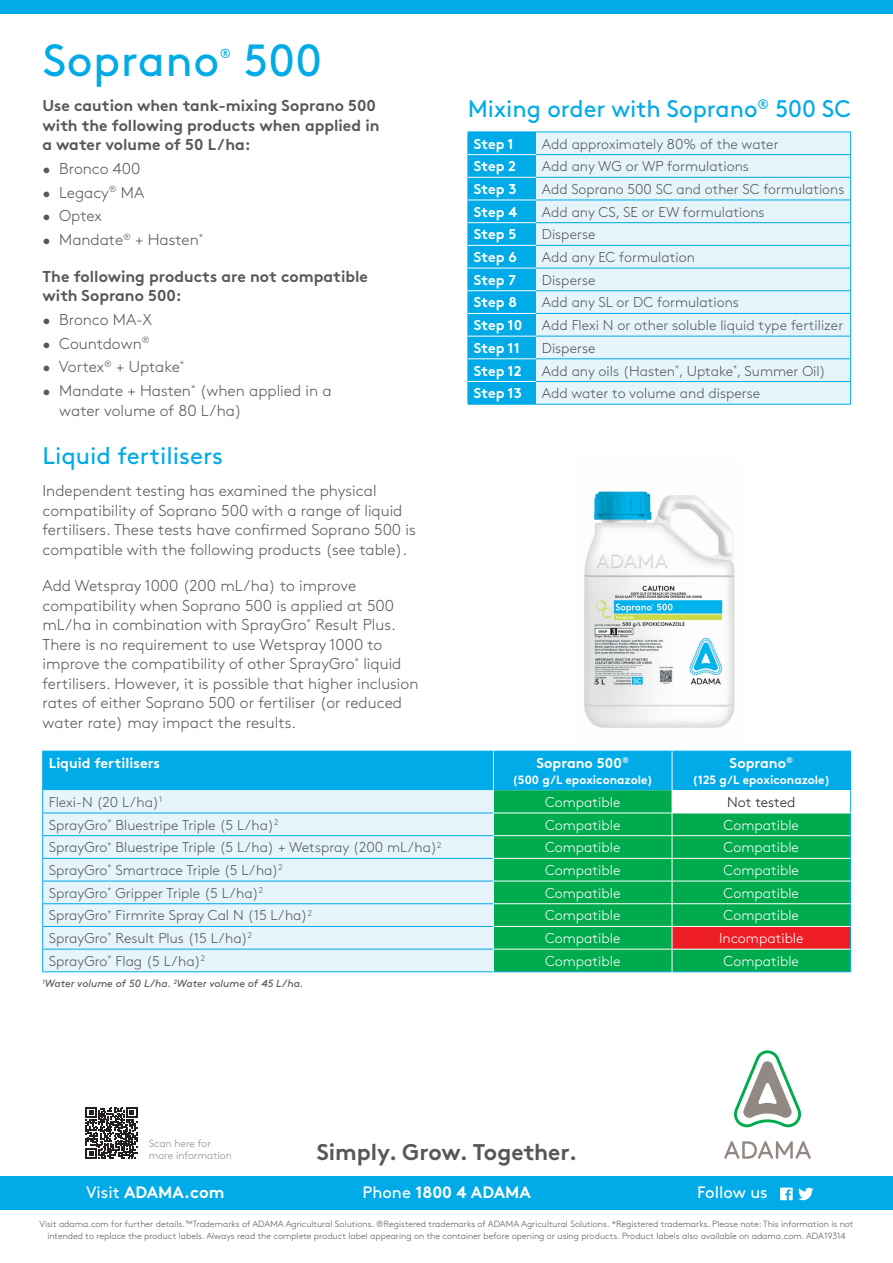
<style>
.page{position:relative;width:893px;height:1263px;background:#fff}
.page>*{position:absolute;margin:0;border:0;box-sizing:border-box;transform-origin:0 0}
.t1{font:45px "Brown Std";letter-spacing:.01em;color:#00abe7}
.t2{font:24px "Brown Std";color:#00abe7}
.t3{font:700 22.8px "Brown Std";color:#57585a}
.t4{font:700 16.5px "Brown Std";color:#fff}
.t5{font:16.5px "Brown Std";color:#fff}
.t6{font:300 15.75px/19.5px "Brown Std";color:#57585a}
.t7{font:700 15.75px/19.5px "Brown Std";color:#57585a}
.t8{font:300 14.25px "Brown Std";color:#57585a}
.t9{font:300 14.25px "Brown Std";color:#fff}
.t10{font:700 14.25px "Brown Std";color:#fff}
.t11{font:300 14.25px "Brown Std";color:#231f20}
.t12{font:13.35px "Brown Std";color:#00abe7}
.t13{font:700 12px "Brown Std";color:#fff}
.t14{font:italic 10.5px "Brown Std";letter-spacing:-.005em;color:#57585a}
.t15{font:300 10.5px/12px "Brown Std";color:#928884}
.t16{font:300 9px/12px "Brown Std";color:#57585a;text-align:center}
.s1{font-weight:400}
</style>
<div class="page">
<img style="left:584px;top:491px;width:151px;height:237px">
<svg style="left:86px;top:1107px;width:51px;height:52px"></svg>
<svg style="left:42px;top:751px;width:809px;height:221px;background:#73cbbd"></svg>
<div style="left:0;top:0;width:893px;height:14px;background:#00abe7"></div>
<div style="left:0;top:1176px;width:893px;height:33px;background:#00abe7"></div>
<svg style="left:734px;top:1050px;width:67px;height:77px"></svg>
<svg style="left:724px;top:1141px;width:87px;height:18px"></svg>
<svg style="left:780px;top:1187px;width:33px;height:13px"></svg>
<div style="left:536px;top:133px;width:314px;height:271px;background:#e6f4fb"></div>
<hr style="left:536px;top:132px;width:315px;height:1px;background:#00abe7">
<hr style="left:536px;top:154px;width:315px;height:1px;background:#00abe7">
<hr style="left:536px;top:177px;width:315px;height:1px;background:#00abe7">
<hr style="left:536px;top:200px;width:315px;height:1px;background:#00abe7">
<hr style="left:536px;top:222px;width:315px;height:1px;background:#00abe7">
<hr style="left:536px;top:245px;width:315px;height:1px;background:#00abe7">
<hr style="left:536px;top:268px;width:315px;height:1px;background:#00abe7">
<hr style="left:536px;top:290px;width:315px;height:1px;background:#00abe7">
<hr style="left:536px;top:313px;width:315px;height:1px;background:#00abe7">
<hr style="left:536px;top:336px;width:315px;height:1px;background:#00abe7">
<hr style="left:536px;top:359px;width:315px;height:1px;background:#00abe7">
<div style="left:468px;top:132px;width:68px;height:272px;background:#00abe7"></div>
<hr style="left:536px;top:381px;width:315px;height:1px;background:#00abe7">
<svg style="left:850px;top:132px;width:1px;height:272px"></svg>
<hr style="left:468px;top:404px;width:68px;height:1px;background:#00abe7">
<hr style="left:536px;top:404px;width:315px;height:1px;background:#00abe7">
<hr style="left:468px;top:154px;width:68px;height:1px;background:#fff">
<hr style="left:468px;top:177px;width:68px;height:1px;background:#fff">
<hr style="left:468px;top:200px;width:68px;height:1px;background:#fff">
<hr style="left:468px;top:222px;width:68px;height:1px;background:#fff">
<hr style="left:468px;top:245px;width:68px;height:1px;background:#fff">
<hr style="left:468px;top:268px;width:68px;height:1px;background:#fff">
<hr style="left:468px;top:290px;width:68px;height:1px;background:#fff">
<hr style="left:468px;top:313px;width:68px;height:1px;background:#fff">
<hr style="left:468px;top:336px;width:68px;height:1px;background:#fff">
<hr style="left:468px;top:358px;width:68px;height:1px;background:#fff">
<hr style="left:468px;top:381px;width:68px;height:1px;background:#fff">
<h1 class="t1" style="left:43px;top:34px;width:178px">Soprano</h1>
<p class="t12" style="left:220px;top:46px;width:13px">®</p>
<h1 class="t1" style="left:244px;top:34px;width:80px">500</h1>
<p class="t7" style="left:43px;top:96px;width:339px">Use caution when tank-mixing Soprano 500 with the following products when applied in a water volume of 50 L/ha:</p>
<p class="t6" style="left:43px;top:159px;width:99px">• Bronco 400</p>
<p class="t6" style="left:43px;top:183px;width:103px">• Legacy<sup>®</sup> MA</p>
<p class="t6" style="left:43px;top:206px;width:61px">• Optex</p>
<p class="t6" style="left:43px;top:230px;width:162px">• Mandate<sup>®</sup> + Hasten<sup>*</sup></p>
<p class="t7" style="left:43px;top:266px;width:327px">The following products are not compatible with Soprano 500:</p>
<p class="t6" style="left:43px;top:310px;width:111px">• Bronco MA-X</p>
<p class="t6" style="left:43px;top:334px;width:109px">• Countdown<sup>®</sup></p>
<p class="t6" style="left:43px;top:357px;width:143px">• Vortex<sup>®</sup> + Uptake<sup>*</sup></p>
<p class="t6" style="left:59px;top:381px;width:274px;text-indent:-17px">• Mandate + Hasten<sup>*</sup> (when applied in a water volume of 80 L/ha)</p>
<h2 class="t2" style="left:43px;top:442px;width:182px">Liquid fertilisers</h2>
<p class="t6" style="left:43px;top:481px;width:375px">Independent testing has examined the physical compatibility of Soprano 500 with a range of liquid fertilisers. These tests have confirmed Soprano 500 is compatible with the following products (see table).</p>
<p class="t6" style="left:43px;top:576px;width:377px">Add Wetspray 1000 (200 mL/ha) to improve compatibility when Soprano 500 is applied at 500 mL/ha in combination with SprayGro<sup>*</sup> Result Plus.<br>There is no requirement to use Wetspray 1000 to improve the compatibility of other SprayGro<sup>*</sup> liquid fertilisers. However, it is possible that higher inclusion rates of either Soprano 500 or fertiliser (or reduced water rate) may impact the results.</p>
<p class="t10" style="left:49px;top:754px;width:113px">Liquid fertilisers</p>
<p class="t10" style="left:536px;top:754px;width:94px">Soprano 500<sup>®</sup></p>
<p class="t13" style="left:512px;top:773px;width:142px">(500 g/L epoxiconazole)</p>
<h2 class="t2" style="left:468px;top:95px;width:384px">Mixing order with Soprano<sup>®</sup> 500 SC</h2>
<p class="t10" style="left:474px;top:135px;width:41px">Step 1</p>
<p class="t8" style="left:542px;top:136px;width:238px">Add approximately 80% of the water</p>
<p class="t10" style="left:474px;top:158px;width:43px">Step 2</p>
<p class="t8" style="left:542px;top:158px;width:209px">Add any WG or WP formulations</p>
<p class="t10" style="left:474px;top:180px;width:44px">Step 3</p>
<p class="t8" style="left:542px;top:181px;width:304px">Add Soprano 500 SC and other SC formulations</p>
<p class="t10" style="left:474px;top:203px;width:45px">Step 4</p>
<p class="t8" style="left:542px;top:204px;width:224px">Add any CS, SE or EW formulations</p>
<p class="t10" style="left:474px;top:226px;width:44px">Step 5</p>
<p class="t8" style="left:542px;top:226px;width:55px">Disperse</p>
<p class="t10" style="left:474px;top:248px;width:44px">Step 6</p>
<p class="t8" style="left:542px;top:249px;width:154px">Add any EC formulation</p>
<p class="t10" style="left:474px;top:271px;width:44px">Step 7</p>
<p class="t8" style="left:542px;top:272px;width:55px">Disperse</p>
<p class="t10" style="left:474px;top:294px;width:44px">Step 8</p>
<p class="t8" style="left:542px;top:294px;width:198px">Add any SL or DC formulations</p>
<p class="t10" style="left:474px;top:316px;width:50px">Step 10</p>
<p class="t8" style="left:542px;top:317px;width:303px">Add Flexi N or other soluble liquid type fertilizer</p>
<p class="t10" style="left:474px;top:339px;width:47px">Step 11</p>
<p class="t8" style="left:542px;top:340px;width:55px">Disperse</p>
<p class="t10" style="left:474px;top:362px;width:49px">Step 12</p>
<p class="t8" style="left:542px;top:362px;width:285px">Add any oils (Hasten<sup>*</sup>, Uptake<sup>*</sup>, Summer Oil)</p>
<p class="t10" style="left:474px;top:384px;width:49px">Step 13</p>
<p class="t8" style="left:542px;top:385px;width:220px">Add water to volume and disperse</p>
<p class="t10" style="left:730px;top:754px;width:65px">Soprano<sup>®</sup></p>
<p class="t13" style="left:692px;top:773px;width:139px">(125 g/L epoxiconazole)</p>
<p class="t8" style="left:49px;top:794px;width:115px">Flexi-N (20 L/ha)<sup>1</sup></p>
<p class="t9" style="left:545px;top:794px;width:77px">Compatible</p>
<p class="t11" style="left:727px;top:794px;width:70px">Not tested</p>
<p class="t8" style="left:49px;top:817px;width:231px">SprayGro<sup>*</sup> Bluestripe Triple (5 L/ha)<sup>2</sup></p>
<p class="t9" style="left:545px;top:817px;width:77px">Compatible</p>
<p class="t9" style="left:724px;top:817px;width:77px">Compatible</p>
<p class="t8" style="left:49px;top:839px;width:394px">SprayGro<sup>*</sup> Bluestripe Triple (5 L/ha) + Wetspray (200 mL/ha)<sup>2</sup></p>
<p class="t9" style="left:545px;top:839px;width:77px">Compatible</p>
<p class="t9" style="left:724px;top:839px;width:77px">Compatible</p>
<p class="t8" style="left:49px;top:862px;width:236px">SprayGro<sup>*</sup> Smartrace Triple (5 L/ha)<sup>2</sup></p>
<p class="t9" style="left:545px;top:862px;width:77px">Compatible</p>
<p class="t9" style="left:724px;top:862px;width:77px">Compatible</p>
<p class="t8" style="left:49px;top:885px;width:216px">SprayGro<sup>*</sup> Gripper Triple (5 L/ha)<sup>2</sup></p>
<p class="t9" style="left:545px;top:885px;width:77px">Compatible</p>
<p class="t9" style="left:724px;top:885px;width:77px">Compatible</p>
<p class="t8" style="left:49px;top:907px;width:265px">SprayGro<sup>*</sup> Firmrite Spray Cal N (15 L/ha)<sup>2</sup></p>
<p class="t9" style="left:545px;top:907px;width:77px">Compatible</p>
<p class="t9" style="left:724px;top:907px;width:77px">Compatible</p>
<p class="t8" style="left:49px;top:930px;width:205px">SprayGro<sup>*</sup> Result Plus (15 L/ha)<sup>2</sup></p>
<p class="t9" style="left:545px;top:930px;width:77px">Compatible</p>
<p class="t9" style="left:719px;top:930px;width:86px">Incompatible</p>
<p class="t8" style="left:49px;top:953px;width:158px">SprayGro<sup>*</sup> Flag (5 L/ha)<sup>2</sup></p>
<p class="t9" style="left:545px;top:953px;width:77px">Compatible</p>
<p class="t9" style="left:724px;top:953px;width:77px">Compatible</p>
<p class="t14" style="left:43px;top:977px;width:263px"><sup>1</sup>Water volume of 50 L/ha. <sup>2</sup>Water volume of 45 L/ha.</p>
<p class="t15" style="left:149px;top:1137px;width:85px">Scan here for more information</p>
<p class="t4" style="left:86px;top:1182px;width:140px"><span class="s1">Visit</span> ADAMA.com</p>
<p class="t4" style="left:362px;top:1182px;width:170px"><span class="s1">Phone</span> 1800 4 ADAMA</p>
<p class="t5" style="left:697px;top:1183px;width:72px">Follow us</p>
<h3 class="t3" style="left:317px;top:1138px;width:262px">Simply. Grow. Together.</h3>
<p class="t16" style="left:39px;top:1218px;width:816px">Visit adama.com for further details.™Trademarks of ADAMA Agricultural Solutions. ®Registered trademarks of ADAMA Agricultural Solutions. *Registered trademarks. Please note: This information is not intended to replace the product labels. Always read the complete product label appearing on the container before opening or using products. Product labels also available on adama.com. ADA19314</p>
</div>
